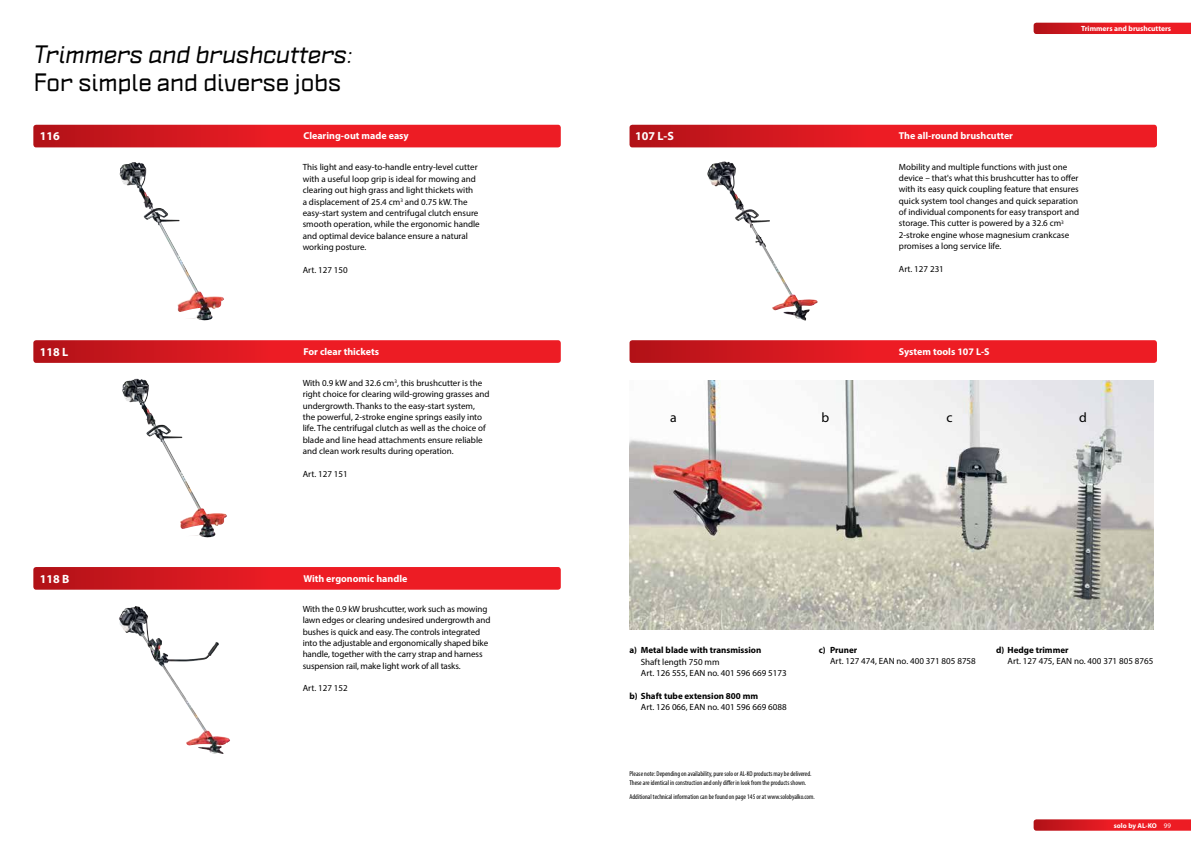
<style>
.page{position:relative;width:1191px;height:842px;background:#fff}
.page>*{position:absolute;margin:0;border:0;box-sizing:border-box;transform-origin:0 0}
.t1{font:22px "Politica Bold Italic Xp";color:#000}
.t2{font:22px "Politica Bold Xp";color:#000}
.t3{font:13.7px "Myriad Pro";color:#000}
.t4{font:700 12px "Myriad Pro";color:#fff}
.t5{font:700 10px "Myriad Pro";color:#fff}
.t6{font:9px/11.3px "Myriad Pro";color:#000}
.t7{font:700 9px "Myriad Pro";color:#000}
.t8{font:700 7.5px "Myriad Pro";color:#fff}
.t9{font:condensed 7px/8.5px "Myriad Pro";color:#000}
.t10{font:700 7px "Myriad Pro";color:#fff}
.s1{font-weight:400}
</style>
<div class="page">
<img style="left:122px;top:379px;width:94px;height:158px">
<img style="left:119px;top:606px;width:93px;height:144px">
<img style="left:119px;top:162px;width:94px;height:158px">
<img style="left:629px;top:381px;width:524px;height:248px">
<img style="left:707px;top:162px;width:51px;height:80px">
<svg style="left:1033px;top:819px;width:158px;height:12px;background:#df272e"></svg>
<svg style="left:1033px;top:23px;width:158px;height:11px;background:#de1a22"></svg>
<svg style="left:33px;top:125px;width:528px;height:22px;background:#de1a21"></svg>
<svg style="left:33px;top:340px;width:528px;height:23px;background:#df1d24"></svg>
<svg style="left:33px;top:567px;width:528px;height:23px;background:#df1d24"></svg>
<svg style="left:629px;top:125px;width:528px;height:22px;background:#de1a21"></svg>
<svg style="left:629px;top:340px;width:528px;height:23px;background:#df1d25"></svg>
<h1 class="t1" style="left:34px;top:38px;width:320px">Trimmers and brushcutters:</h1>
<h1 class="t2" style="left:34px;top:66px;width:309px">For simple and diverse jobs</h1>
<h3 class="t4" style="left:40px;top:129px;width:21px">116</h3>
<p class="t5" style="left:303px;top:129px;width:107px">Clearing-out made easy</p>
<p class="t6" style="left:303px;top:162px;width:178px">This light and easy-to-handle entry-level cutter with a useful loop grip is ideal for mowing and clearing out high grass and light thickets with a displacement of 25.4 cm<sup>3</sup> and 0.75 kW. The easy‑start system and centrifugal clutch ensure smooth operation, while the ergonomic handle and optimal device balance ensure a natural working posture.</p>
<p class="t6" style="left:303px;top:264px;width:46px">Art. 127 150</p>
<h3 class="t4" style="left:40px;top:344px;width:30px">118 L</h3>
<p class="t5" style="left:303px;top:345px;width:77px">For clear thickets</p>
<p class="t6" style="left:303px;top:377px;width:188px">With 0.9 kW and 32.6 cm<sup>3</sup>, this brushcutter is the right choice for clearing wild-growing grasses and undergrowth. Thanks to the easy-start system, the powerful, 2-stroke engine springs easily into life. The centrifugal clutch as well as the choice of blade and line head attachments ensure reliable and clean work results during operation.</p>
<p class="t6" style="left:303px;top:468px;width:46px">Art. 127 151</p>
<h3 class="t4" style="left:40px;top:571px;width:31px">118 B</h3>
<p class="t5" style="left:303px;top:572px;width:106px">With ergonomic handle</p>
<p class="t6" style="left:303px;top:603px;width:189px">With the 0.9 kW brushcutter, work such as mowing lawn edges or clearing undesired undergrowth and bushes is quick and easy. The controls integrated into the adjustable and ergonomically shaped bike handle, together with the carry strap and harness suspension rail, make light work of all tasks.</p>
<p class="t6" style="left:303px;top:683px;width:46px">Art. 127 152</p>
<h3 class="t4" style="left:635px;top:129px;width:40px">107 L-S</h3>
<p class="t5" style="left:899px;top:129px;width:116px">The all-round brushcutter</p>
<p class="t8" style="left:1081px;top:24px;width:92px">Trimmers and brushcutters</p>
<p class="t6" style="left:899px;top:161px;width:182px">Mobility and multiple functions with just one device – that's what this brushcutter has to offer with its easy quick coupling feature that ensures quick system tool changes and quick separation of individual components for easy transport and storage. This cutter is powered by a 32.6 cm<sup>3<br></sup>2-stroke engine whose magnesium crankcase promises a long service life.</p>
<p class="t6" style="left:899px;top:263px;width:46px">Art. 127 231</p>
<p class="t5" style="left:899px;top:345px;width:92px">System tools 107 L-S</p>
<h2 class="t3" style="left:670px;top:409px;width:8px">a</h2>
<h2 class="t3" style="left:821px;top:409px;width:9px">b</h2>
<h2 class="t3" style="left:946px;top:409px;width:8px">c</h2>
<h2 class="t3" style="left:1079px;top:409px;width:9px">d</h2>
<p class="t7" style="left:629px;top:644px;width:133px">a) Metal blade with transmission</p>
<p class="t6" style="left:641px;top:656px;width:147px">Shaft length 750 mm<br>Art. 126 555, EAN no. 401 596 669 5173</p>
<p class="t7" style="left:629px;top:690px;width:130px">b) Shaft tube extension 800 mm</p>
<p class="t6" style="left:641px;top:701px;width:147px">Art. 126 066, EAN no. 401 596 669 6088</p>
<p class="t7" style="left:818px;top:644px;width:40px">c) Pruner</p>
<p class="t6" style="left:830px;top:656px;width:147px">Art. 127 474, EAN no. 400 371 805 8758</p>
<p class="t7" style="left:996px;top:644px;width:74px">d) Hedge trimmer</p>
<p class="t6" style="left:1007px;top:656px;width:147px">Art. 127 475, EAN no. 400 371 805 8765</p>
<p class="t9" style="left:629px;top:770px;width:183px">Please note: Depending on availability, pure solo or AL-KO products may be delivered.<br>These are identical in construction and only differ in look from the products shown.</p>
<p class="t9" style="left:629px;top:792px;width:187px">Additional technical information can be found on page 145 or at www.solobyalko.com.</p>
<p class="t10" style="left:1113px;top:821px;width:59px">solo by AL-KO <span class="s1">99</span></p>
</div>
